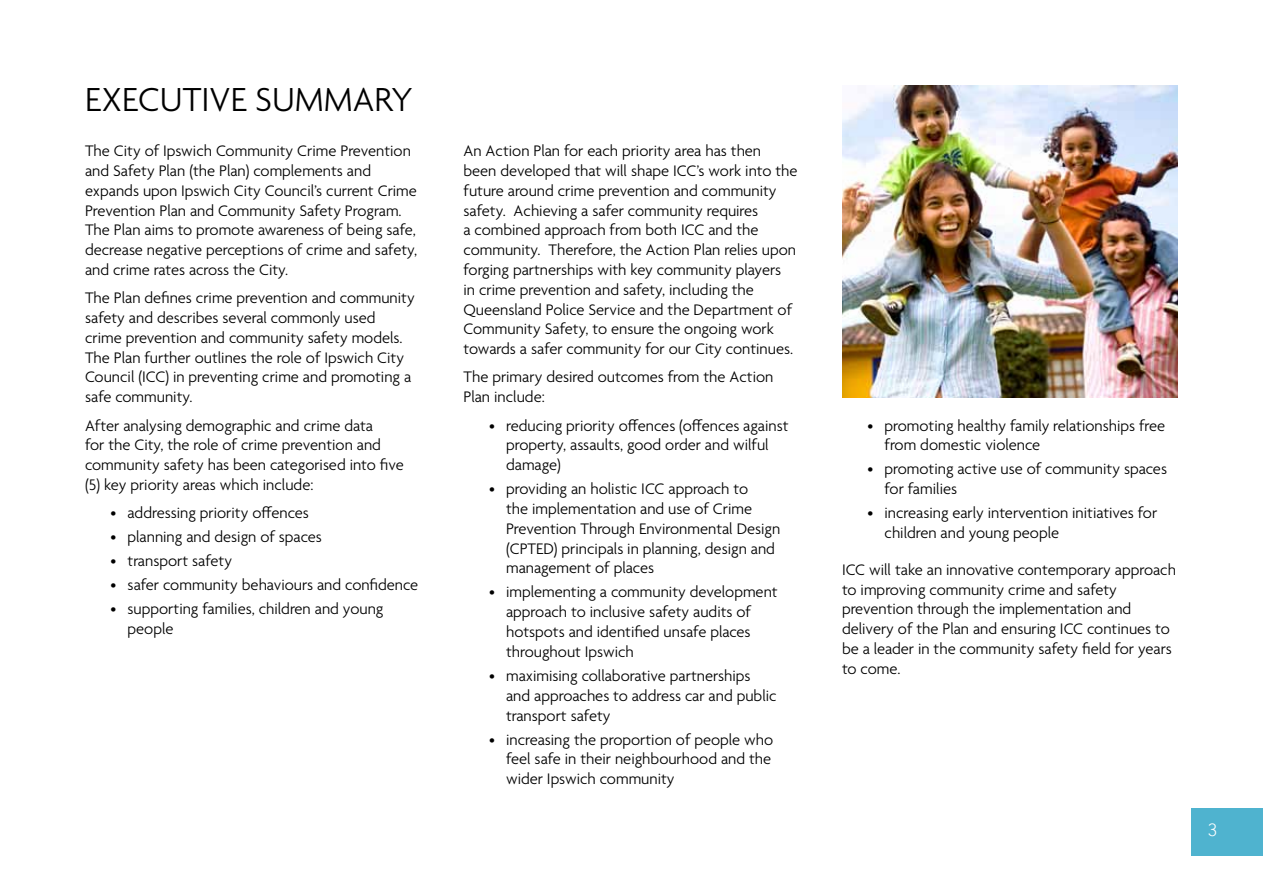
<style>
.page{position:relative;width:1263px;height:893px;background:#fff}
.page>*{position:absolute;margin:0;border:0;box-sizing:border-box;transform-origin:0 0}
.t1{font:300 36px "Agenda";color:#000}
.t2{font:18px "Kabel IT Cby BT";color:#fff}
.t3{font:300 16.5px/19.8px "Agenda";color:#000}
</style>
<div class="page">
<img style="left:842px;top:85px;width:336px;height:313px">
<div style="left:1191px;top:808px;width:72px;height:47px;background:#4fb3cf"></div>
<h1 class="t1" style="left:85px;top:80px;width:309px">Executive Summary</h1>
<p class="t3" style="left:85px;top:142px;width:334px">The City of Ipswich Community Crime Prevention and Safety Plan (the Plan) complements and expands upon Ipswich City Council’s current Crime Prevention Plan and Community Safety Program.<br>The Plan aims to promote awareness of being safe, decrease negative perceptions of crime and safety, and crime rates across the City.</p>
<p class="t3" style="left:85px;top:289px;width:331px">The Plan defines crime prevention and community safety and describes several commonly used crime prevention and community safety models.<br>The Plan further outlines the role of Ipswich City Council (ICC) in preventing crime and promoting a safe community.</p>
<p class="t3" style="left:85px;top:416px;width:320px">After analysing demographic and crime data<br>for the City, the role of crime prevention and community safety has been categorised into five (5) key priority areas which include:</p>
<p class="t3" style="left:111px;top:504px;width:200px">• addressing priority offences</p>
<p class="t3" style="left:111px;top:528px;width:213px">• planning and design of spaces</p>
<p class="t3" style="left:111px;top:552px;width:123px">• transport safety</p>
<p class="t3" style="left:111px;top:576px;width:309px">• safer community behaviours and confidence</p>
<p class="t3" style="left:128px;top:600px;width:257px;text-indent:-17px">• supporting families, children and young people</p>
<p class="t3" style="left:463px;top:142px;width:336px">An Action Plan for each priority area has then been developed that will shape ICC’s work into the future around crime prevention and community safety. Achieving a safer community requires<br>a combined approach from both ICC and the community. Therefore, the Action Plan relies upon forging partnerships with key community players<br>in crime prevention and safety, including the Queensland Police Service and the Department of Community Safety, to ensure the ongoing work towards a safer community for our City continues.</p>
<p class="t3" style="left:463px;top:368px;width:311px">The primary desired outcomes from the Action<br>Plan include:</p>
<p class="t3" style="left:506px;top:416px;width:284px;text-indent:-17px">• reducing priority offences (offences against property, assaults, good order and wilful damage)</p>
<p class="t3" style="left:506px;top:480px;width:276px;text-indent:-17px">• providing an holistic ICC approach to<br>the implementation and use of Crime Prevention Through Environmental Design (CPTED) principals in planning, design and management of places</p>
<p class="t3" style="left:506px;top:583px;width:273px;text-indent:-17px">• implementing a community development approach to inclusive safety audits of hotspots and identified unsafe places throughout Ipswich</p>
<p class="t3" style="left:506px;top:667px;width:272px;text-indent:-17px">• maximising collaborative partnerships and approaches to address car and public transport safety</p>
<p class="t3" style="left:506px;top:730px;width:269px;text-align:justify;text-indent:-17px">• increasing the proportion of people who feel safe in their neighbourhood and the wider Ipswich community</p>
<p class="t3" style="left:884px;top:416px;width:282px;text-indent:-17px">• promoting healthy family relationships free from domestic violence</p>
<p class="t3" style="left:884px;top:460px;width:284px;text-indent:-17px">• promoting active use of community spaces for families</p>
<p class="t3" style="left:884px;top:504px;width:274px;text-indent:-17px">• increasing early intervention initiatives for children and young people</p>
<p class="t3" style="left:842px;top:561px;width:336px">ICC will take an innovative contemporary approach to improving community crime and safety prevention through the implementation and delivery of the Plan and ensuring ICC continues to be a leader in the community safety field for years to come.</p>
<p class="t2" style="left:1208px;top:819px;width:11px">3</p>
</div>
